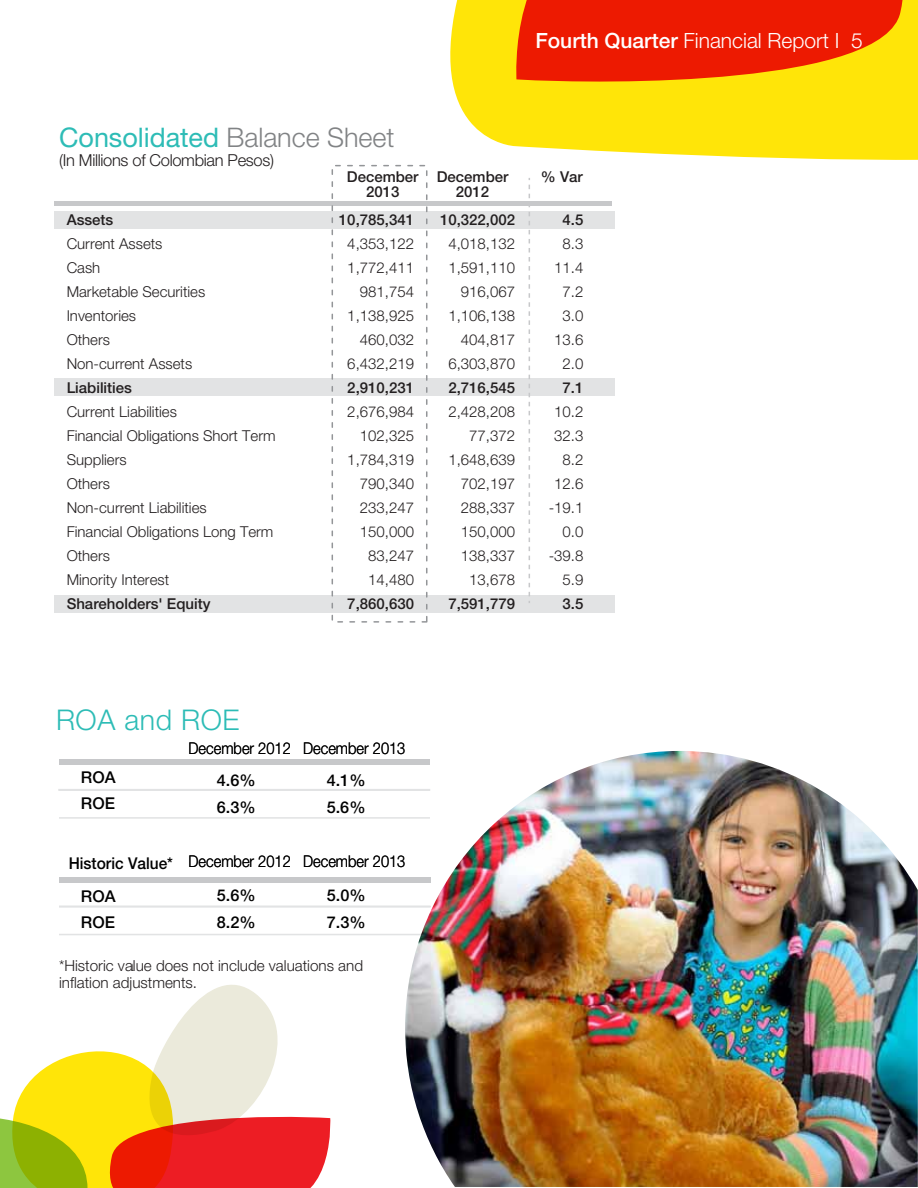
<style>
.page{position:relative;width:918px;height:1188px;background:#fff}
.page>*{position:absolute;margin:0;border:0;box-sizing:border-box;transform-origin:0 0}
.t1{font:300 28.5px "Helvetica Neue LT Std";letter-spacing:.02em;color:#2dbcb6}
.t2{font:27px "Helvetica Neue LT Std";color:#2dbcb6}
.t3{font:300 21px "Helvetica Neue LT Std";color:#fff}
.t4{font:300 16.5px "Helvetica Neue LT Std";letter-spacing:-.02em;color:#231f20}
.t5{font:300 16.35px "Helvetica Neue LT Std";color:#000;scale:.9 1}
.t6{font:500 16.35px/27px "Helvetica Neue LT Std";color:#000}
.t7{font:500 16.35px "Helvetica Neue LT Std";color:#000;scale:.95 1}
.t8{font:300 15.3px/17.1px "Helvetica Neue LT Std";color:#231f20}
.t9{font:300 15px "Helvetica Neue LT Std";color:#231f20}
.t10{font:500 15px "Helvetica Neue LT Std";color:#231f20}
.s1{font-weight:300;color:#818385}
.s2{font-weight:500}
</style>
<div class="page">
<svg style="left:450px;top:0;width:467px;height:160px;background:#ffe720"></svg>
<svg style="left:516px;top:0;width:388px;height:82px;background:#ef3902"></svg>
<div style="left:54px;top:201px;width:558px;height:5px;background:#c7c8ca"></div>
<div style="left:54px;top:211px;width:560px;height:18px;background:#e2e3e4"></div>
<div style="left:54px;top:378px;width:560px;height:17px;background:#e2e3e4"></div>
<div style="left:54px;top:595px;width:560px;height:17px;background:#e2e3e4"></div>
<div style="left:332px;top:165px;width:95px;height:458px;border:2px dashed #939598"></div>
<svg style="left:529px;top:178px;width:1px;height:425px"></svg>
<div style="left:58px;top:789px;width:372px;height:2px;border:2px solid #e2e3e4"></div>
<hr style="left:59px;top:817px;width:371px;height:2px;background:#e2e3e4">
<div style="left:59px;top:759px;width:370px;height:5px;background:#c7c8ca"></div>
<hr style="left:59px;top:905px;width:372px;height:2px;background:#e2e3e4">
<hr style="left:59px;top:934px;width:372px;height:1px;background:#e2e3e4">
<div style="left:59px;top:877px;width:371px;height:6px;background:#c7c8ca"></div>
<svg style="left:0;top:985px;width:330px;height:203px"></svg>
<img style="left:405px;top:751px;width:513px;height:436px">
<h2 class="t2" style="left:59px;top:122px;width:337px">Consolidated <span class="s1">Balance Sheet</span></h2>
<p class="t4" style="left:59px;top:150px;width:216px">(In Millions of Colombian Pesos)</p>
<h3 class="t3" style="left:535px;top:27px;width:329px"><span class="s2">Fourth Quarter</span> Financial Report I 5</h3>
<p class="t10" style="left:347px;top:168px;width:163px">December December</p>
<p class="t10" style="left:541px;top:168px;width:43px">% Var</p>
<p class="t10" style="left:366px;top:183px;width:35px">2013</p>
<p class="t10" style="left:456px;top:183px;width:35px">2012</p>
<p class="t10" style="left:67px;top:211px;width:48px">Assets</p>
<p class="t10" style="left:339px;top:211px;width:77px">10,785,341</p>
<p class="t10" style="left:440px;top:211px;width:77px">10,322,002</p>
<p class="t10" style="left:563px;top:211px;width:22px">4.5</p>
<p class="t9" style="left:67px;top:234px;width:97px">Current Assets</p>
<p class="t9" style="left:347px;top:234px;width:68px">4,353,122</p>
<p class="t9" style="left:448px;top:234px;width:68px">4,018,132</p>
<p class="t9" style="left:563px;top:234px;width:22px">8.3</p>
<p class="t9" style="left:67px;top:258px;width:35px">Cash</p>
<p class="t9" style="left:347px;top:258px;width:68px">1,772,411</p>
<p class="t9" style="left:448px;top:258px;width:68px">1,591,110</p>
<p class="t9" style="left:554px;top:258px;width:31px">11.4</p>
<p class="t9" style="left:67px;top:282px;width:140px">Marketable Securities</p>
<p class="t9" style="left:360px;top:282px;width:56px">981,754</p>
<p class="t9" style="left:461px;top:282px;width:56px">916,067</p>
<p class="t9" style="left:563px;top:282px;width:22px">7.2</p>
<p class="t9" style="left:67px;top:306px;width:71px">Inventories</p>
<p class="t9" style="left:347px;top:306px;width:68px">1,138,925</p>
<p class="t9" style="left:448px;top:306px;width:68px">1,106,138</p>
<p class="t9" style="left:563px;top:306px;width:22px">3.0</p>
<p class="t9" style="left:67px;top:330px;width:45px">Others</p>
<p class="t9" style="left:360px;top:330px;width:56px">460,032</p>
<p class="t9" style="left:461px;top:330px;width:56px">404,817</p>
<p class="t9" style="left:554px;top:330px;width:31px">13.6</p>
<p class="t9" style="left:67px;top:354px;width:127px">Non-current Assets</p>
<p class="t9" style="left:347px;top:354px;width:68px">6,432,219</p>
<p class="t9" style="left:448px;top:354px;width:68px">6,303,870</p>
<p class="t9" style="left:563px;top:354px;width:22px">2.0</p>
<p class="t10" style="left:67px;top:379px;width:67px">Liabilities</p>
<p class="t10" style="left:347px;top:379px;width:68px">2,910,231</p>
<p class="t10" style="left:448px;top:379px;width:68px">2,716,545</p>
<p class="t10" style="left:563px;top:379px;width:22px">7.1</p>
<p class="t9" style="left:67px;top:402px;width:112px">Current Liabilities</p>
<p class="t9" style="left:347px;top:402px;width:68px">2,676,984</p>
<p class="t9" style="left:448px;top:402px;width:68px">2,428,208</p>
<p class="t9" style="left:554px;top:402px;width:31px">10.2</p>
<p class="t9" style="left:67px;top:426px;width:210px">Financial Obligations Short Term</p>
<p class="t9" style="left:360px;top:426px;width:56px">102,325</p>
<p class="t9" style="left:469px;top:426px;width:47px">77,372</p>
<p class="t9" style="left:554px;top:426px;width:31px">32.3</p>
<p class="t9" style="left:67px;top:450px;width:61px">Suppliers</p>
<p class="t9" style="left:347px;top:450px;width:68px">1,784,319</p>
<p class="t9" style="left:448px;top:450px;width:68px">1,648,639</p>
<p class="t9" style="left:563px;top:450px;width:22px">8.2</p>
<p class="t9" style="left:67px;top:474px;width:45px">Others</p>
<p class="t9" style="left:360px;top:474px;width:56px">790,340</p>
<p class="t9" style="left:461px;top:474px;width:56px">702,197</p>
<p class="t9" style="left:554px;top:474px;width:31px">12.6</p>
<p class="t9" style="left:67px;top:498px;width:142px">Non-current Liabilities</p>
<p class="t9" style="left:360px;top:498px;width:56px">233,247</p>
<p class="t9" style="left:461px;top:498px;width:56px">288,337</p>
<p class="t9" style="left:549px;top:498px;width:36px">-19.1</p>
<p class="t9" style="left:67px;top:522px;width:208px">Financial Obligations Long Term</p>
<p class="t9" style="left:360px;top:522px;width:56px">150,000</p>
<p class="t9" style="left:461px;top:522px;width:56px">150,000</p>
<p class="t9" style="left:563px;top:522px;width:22px">0.0</p>
<p class="t9" style="left:67px;top:546px;width:45px">Others</p>
<p class="t9" style="left:368px;top:546px;width:47px">83,247</p>
<p class="t9" style="left:461px;top:546px;width:56px">138,337</p>
<p class="t9" style="left:549px;top:546px;width:36px">-39.8</p>
<p class="t9" style="left:67px;top:570px;width:104px">Minority Interest</p>
<p class="t9" style="left:368px;top:570px;width:47px">14,480</p>
<p class="t9" style="left:469px;top:570px;width:47px">13,678</p>
<p class="t9" style="left:563px;top:570px;width:22px">5.9</p>
<p class="t10" style="left:67px;top:595px;width:145px">Shareholders' Equity</p>
<p class="t10" style="left:347px;top:595px;width:68px">7,860,630</p>
<p class="t10" style="left:448px;top:595px;width:68px">7,591,779</p>
<p class="t10" style="left:563px;top:595px;width:22px">3.5</p>
<h1 class="t1" style="left:56px;top:703px;width:185px">ROA and ROE</h1>
<p class="t5" style="left:189px;top:738px;width:242px">December 2012 December 2013</p>
<p class="t6" style="left:81px;top:764px;width:36px;line-height:26.4px">ROA<br>ROE</p>
<p class="t6" style="left:217px;top:766px;width:40px">4.6%<br>6.3%</p>
<p class="t6" style="left:327px;top:766px;width:40px">4.1%<br>5.6%</p>
<p class="t7" style="left:69px;top:854px;width:111px">Historic Value*</p>
<p class="t5" style="left:189px;top:851px;width:242px">December 2012 December 2013</p>
<p class="t6" style="left:81px;top:883px;width:36px;line-height:26.4px">ROA<br>ROE</p>
<p class="t6" style="left:217px;top:881px;width:40px">5.6%<br>8.2%</p>
<p class="t6" style="left:327px;top:881px;width:40px">5.0%<br>7.3%</p>
<p class="t8" style="left:59px;top:956px;width:306px">*Historic value does not include valuations and inflation adjustments.</p>
</div>
